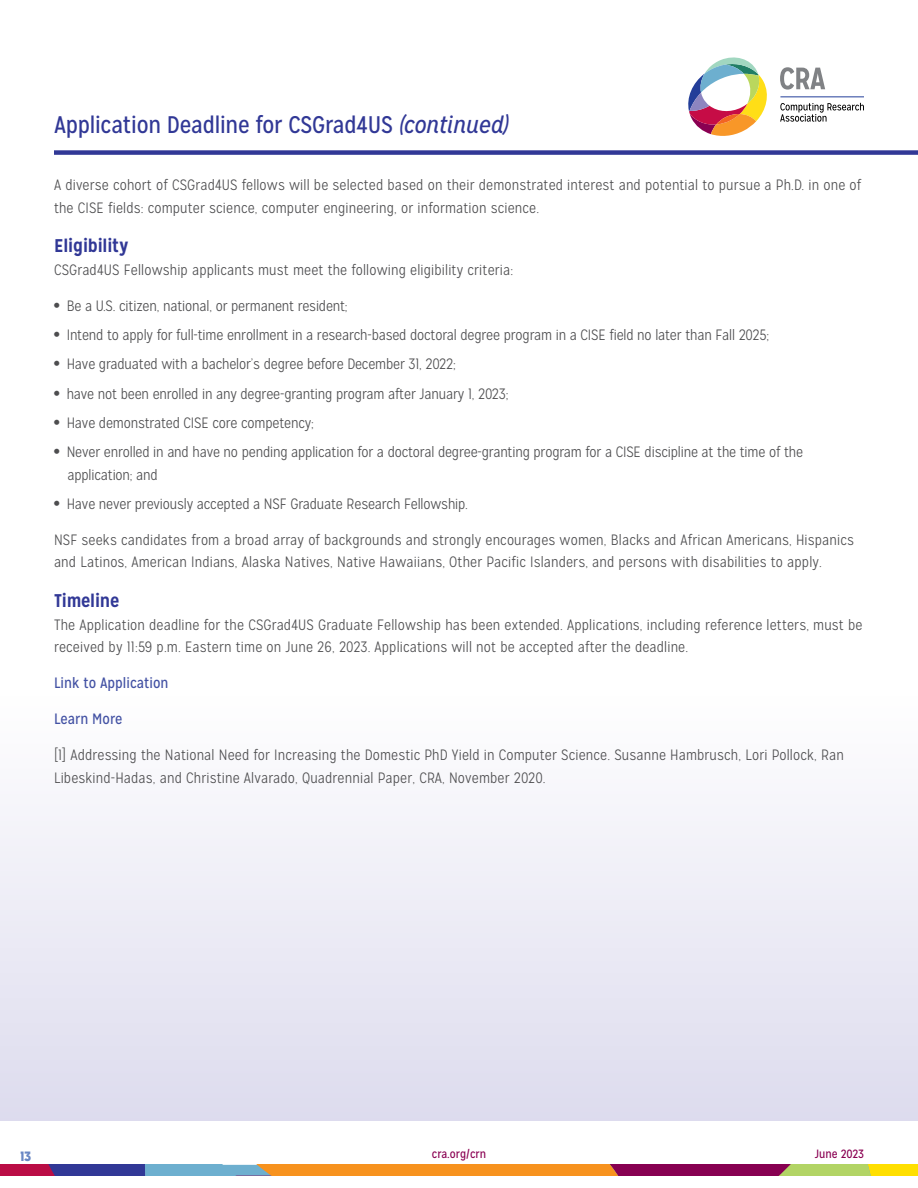
<style>
.page{position:relative;width:918px;height:1188px;background:#fff}
.page>*{position:absolute;margin:0;border:0;box-sizing:border-box;transform-origin:0 0}
.ARTICLE_TITLE{font:24px "Mission Gothic";letter-spacing:-.01em;color:#313896}
.SUBHEAD{font:700 18.3px "Mission Gothic";letter-spacing:-.01em;color:#313896}
.BODY{font:300 15px/22.5px "Mission Gothic";letter-spacing:.01em;color:#4d4d4f}
.BODY-2{font:300 15px/22.5px "Mission Gothic";letter-spacing:-.01em;color:#4d4d4f}
.BODY-3{font:15px "Mission Gothic";color:#4352a4}
.t1{font:900 13.5px "Mission Gothic";color:#6987c4}
.t2{font:12px "Mission Gothic";color:#8a0052}
.s1{font-style:italic}
.s2{font-weight:900}
</style>
<div class="page">
<svg style="left:0;top:1165px;width:918px;height:11px;background:#b27351"></svg>
<div style="left:0;top:696px;width:918px;height:425px;background:linear-gradient(to bottom,#fefefe,#dddbee)"></div>
<svg style="left:780px;top:103px;width:84px;height:19px"></svg>
<svg style="left:780px;top:67px;width:45px;height:23px"></svg>
<hr style="left:780px;top:97px;width:84px;height:1px;background:#233e99">
<svg style="left:688px;top:57px;width:79px;height:79px"></svg>
<div style="left:54px;top:150px;width:864px;height:5px;background:#313896"></div>
<p class="ARTICLE_TITLE" style="left:54px;top:110px;width:456px">Application Deadline for CSGrad4US <span class="s1">(continued)</span></p>
<p class="BODY" style="left:54px;top:174px;width:809px">A diverse cohort of CSGrad4US fellows will be selected based on their demonstrated interest and potential to pursue a Ph.D. in one of the CISE fields: computer science, computer engineering, or information science.</p>
<p class="SUBHEAD" style="left:54px;top:235px;width:76px">Eligibility</p>
<p class="BODY" style="left:54px;top:259px;width:461px">CSGrad4US Fellowship applicants must meet the following eligibility criteria:</p>
<p class="BODY-2" style="left:54px;top:295px;width:295px"><span class="s2">•</span> Be a U.S. citizen, national, or permanent resident;</p>
<p class="BODY-2" style="left:54px;top:324px;width:717px"><span class="s2">•</span> Intend to apply for full-time enrollment in a research-based doctoral degree program in a CISE field no later than Fall 2025;</p>
<p class="BODY-2" style="left:54px;top:353px;width:403px"><span class="s2">•</span> Have graduated with a bachelor’s degree before December 31, 2022;</p>
<p class="BODY-2" style="left:54px;top:382px;width:456px"><span class="s2">•</span> have not been enrolled in any degree-granting program after January 1, 2023;</p>
<p class="BODY-2" style="left:54px;top:412px;width:261px"><span class="s2">•</span> Have demonstrated CISE core competency;</p>
<p class="BODY-2" style="left:68px;top:441px;width:737px;text-indent:-14px"><span class="s2">•</span> Never enrolled in and have no pending application for a doctoral degree-granting program for a CISE discipline at the time of the application; and</p>
<p class="BODY-2" style="left:54px;top:493px;width:416px"><span class="s2">•</span> Have never previously accepted a NSF Graduate Research Fellowship.</p>
<p class="BODY" style="left:54px;top:529px;width:801px">NSF seeks candidates from a broad array of backgrounds and strongly encourages women, Blacks and African Americans, Hispanics and Latinos, American Indians, Alaska Natives, Native Hawaiians, Other Pacific Islanders, and persons with disabilities to apply.</p>
<p class="SUBHEAD" style="left:54px;top:589px;width:67px">Timeline</p>
<p class="BODY" style="left:54px;top:613px;width:810px">The Application deadline for the CSGrad4US Graduate Fellowship has been extended. Applications, including reference letters, must be received by 11:59 p.m. Eastern time on June 26, 2023. Applications will not be accepted after the deadline.</p>
<p class="BODY-3" style="left:54px;top:674px;width:116px">Link to Application</p>
<p class="BODY-3" style="left:54px;top:710px;width:70px">Learn More</p>
<p class="BODY" style="left:54px;top:744px;width:792px">[1] Addressing the National Need for Increasing the Domestic PhD Yield in Computer Science. Susanne Hambrusch, Lori Pollock, Ran<br>Libeskind-Hadas, and Christine Alvarado, Quadrennial Paper, CRA, November 2020.</p>
<p class="t1" style="left:21px;top:1147px;width:12px">13</p>
<p class="t2" style="left:432px;top:1147px;width:56px">cra.org/crn</p>
<p class="t2" style="left:815px;top:1147px;width:51px">June 2023</p>
</div>
